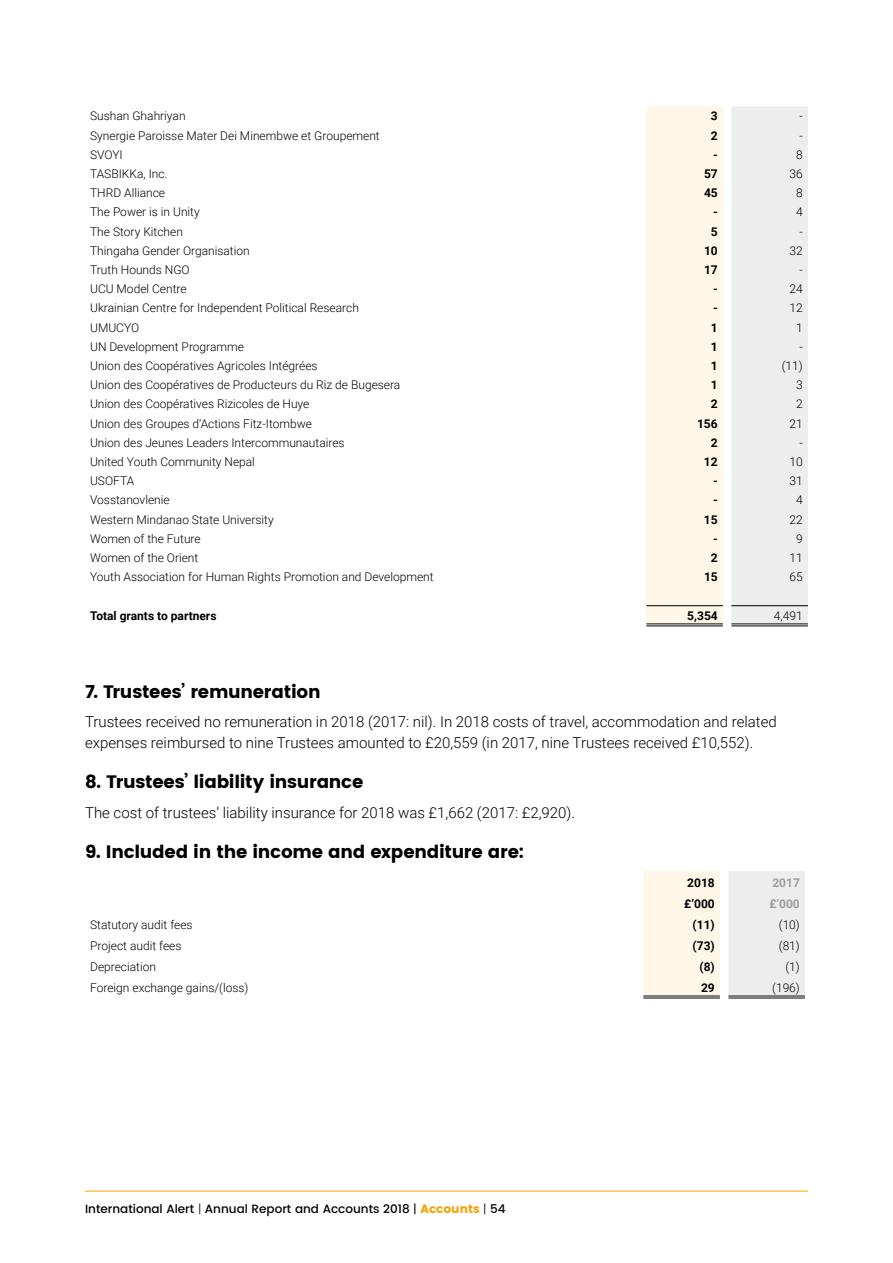
<style>
.page{position:relative;width:893px;height:1263px;background:#fff}
.page>*{position:absolute;margin:0;border:0;box-sizing:border-box;transform-origin:0 0}
.t1{font:18px "Poppins";letter-spacing:-.015em;color:#000}
.t2{font:300 15px/21px "Roboto";color:#000}
.t3{font:300 12px "Roboto";color:#000}
.t4{font:700 12px "Roboto";color:#000}
.t5{font:500 12px "Poppins";color:#000}
.t6{font:700 12px "Roboto";color:#9d9d9c}
.s1{font-weight:300}
.s2{font-weight:400}
.s3{font-weight:400;color:#f5a100}
</style>
<div class="page">
<hr style="left:85px;top:1191px;width:723px;height:1px;background:#f5a100">
<div style="left:643px;top:871px;width:77px;height:124px;background:#fef6e6"></div>
<div style="left:728px;top:871px;width:77px;height:124px;background:#ededed"></div>
<hr style="left:643px;top:995px;width:77px;height:1px;background:#000">
<hr style="left:643px;top:997px;width:77px;height:1px;background:#000">
<hr style="left:728px;top:995px;width:77px;height:1px;background:#000">
<hr style="left:728px;top:997px;width:77px;height:1px;background:#000">
<div style="left:646px;top:106px;width:77px;height:517px;background:#fef6e6"></div>
<div style="left:731px;top:106px;width:77px;height:517px;background:#ededed"></div>
<hr style="left:646px;top:605px;width:77px;height:1px;background:#000">
<hr style="left:731px;top:605px;width:77px;height:1px;background:#000">
<hr style="left:646px;top:623px;width:77px;height:1px;background:#000">
<hr style="left:646px;top:625px;width:77px;height:1px;background:#000">
<hr style="left:731px;top:623px;width:77px;height:1px;background:#000">
<hr style="left:731px;top:625px;width:77px;height:1px;background:#000">
<p class="t3" style="left:90px;top:108px;width:97px">Sushan Ghahriyan</p>
<p class="t4" style="left:711px;top:108px;width:8px">3</p>
<p class="t3" style="left:799px;top:108px;width:5px">-</p>
<p class="t3" style="left:90px;top:127px;width:291px">Synergie Paroisse Mater Dei Minembwe et Groupement</p>
<p class="t4" style="left:711px;top:127px;width:8px">2</p>
<p class="t3" style="left:799px;top:127px;width:5px">-</p>
<p class="t3" style="left:90px;top:146px;width:34px">SVOYI</p>
<p class="t4" style="left:713px;top:146px;width:6px">-</p>
<p class="t3" style="left:796px;top:146px;width:8px">8</p>
<p class="t3" style="left:90px;top:165px;width:79px">TASBIKKa, Inc.</p>
<p class="t4" style="left:704px;top:165px;width:15px">57</p>
<p class="t3" style="left:789px;top:165px;width:15px">36</p>
<p class="t3" style="left:90px;top:185px;width:77px">THRD Alliance</p>
<p class="t4" style="left:704px;top:185px;width:15px">45</p>
<p class="t3" style="left:796px;top:185px;width:8px">8</p>
<p class="t3" style="left:90px;top:204px;width:111px">The Power is in Unity</p>
<p class="t4" style="left:713px;top:204px;width:6px">-</p>
<p class="t3" style="left:796px;top:204px;width:8px">4</p>
<p class="t3" style="left:90px;top:223px;width:94px">The Story Kitchen</p>
<p class="t4" style="left:711px;top:223px;width:8px">5</p>
<p class="t3" style="left:799px;top:223px;width:5px">-</p>
<p class="t3" style="left:90px;top:242px;width:161px">Thingaha Gender Organisation</p>
<p class="t4" style="left:704px;top:242px;width:15px">10</p>
<p class="t3" style="left:789px;top:242px;width:15px">32</p>
<p class="t3" style="left:90px;top:261px;width:101px">Truth Hounds NGO</p>
<p class="t4" style="left:704px;top:261px;width:15px">17</p>
<p class="t3" style="left:799px;top:261px;width:5px">-</p>
<p class="t3" style="left:90px;top:281px;width:98px">UCU Model Centre</p>
<p class="t4" style="left:713px;top:281px;width:6px">-</p>
<p class="t3" style="left:789px;top:281px;width:15px">24</p>
<p class="t3" style="left:90px;top:300px;width:270px">Ukrainian Centre for Independent Political Research</p>
<p class="t4" style="left:713px;top:300px;width:6px">-</p>
<p class="t3" style="left:789px;top:300px;width:15px">12</p>
<p class="t3" style="left:90px;top:319px;width:51px">UMUCYO</p>
<p class="t4" style="left:711px;top:319px;width:8px">1</p>
<p class="t3" style="left:796px;top:319px;width:8px">1</p>
<p class="t3" style="left:90px;top:338px;width:155px">UN Development Programme</p>
<p class="t4" style="left:711px;top:338px;width:8px">1</p>
<p class="t3" style="left:799px;top:338px;width:5px">-</p>
<p class="t3" style="left:90px;top:357px;width:229px">Union des Coopératives Agricoles Intégrées</p>
<p class="t4" style="left:711px;top:357px;width:8px">1</p>
<p class="t3" style="left:782px;top:357px;width:23px">(11)</p>
<p class="t3" style="left:90px;top:377px;width:312px">Union des Coopératives de Producteurs du Riz de Bugesera</p>
<p class="t4" style="left:711px;top:377px;width:8px">1</p>
<p class="t3" style="left:796px;top:377px;width:8px">3</p>
<p class="t3" style="left:90px;top:396px;width:221px">Union des Coopératives Rizicoles de Huye</p>
<p class="t4" style="left:711px;top:396px;width:8px">2</p>
<p class="t3" style="left:796px;top:396px;width:8px">2</p>
<p class="t3" style="left:90px;top:415px;width:223px">Union des Groupes d’Actions Fitz-Itombwe</p>
<p class="t4" style="left:697px;top:415px;width:22px">156</p>
<p class="t3" style="left:789px;top:415px;width:15px">21</p>
<p class="t3" style="left:90px;top:434px;width:256px">Union des Jeunes Leaders Intercommunautaires</p>
<p class="t4" style="left:711px;top:434px;width:8px">2</p>
<p class="t3" style="left:799px;top:434px;width:5px">-</p>
<p class="t3" style="left:90px;top:453px;width:166px">United Youth Community Nepal</p>
<p class="t4" style="left:704px;top:453px;width:15px">12</p>
<p class="t3" style="left:789px;top:453px;width:15px">10</p>
<p class="t3" style="left:90px;top:473px;width:46px">USOFTA</p>
<p class="t4" style="left:713px;top:473px;width:6px">-</p>
<p class="t3" style="left:789px;top:473px;width:15px">31</p>
<p class="t3" style="left:90px;top:492px;width:81px">Vosstanovlenie</p>
<p class="t4" style="left:713px;top:492px;width:6px">-</p>
<p class="t3" style="left:796px;top:492px;width:8px">4</p>
<p class="t3" style="left:90px;top:511px;width:185px">Western Mindanao State University</p>
<p class="t4" style="left:704px;top:511px;width:15px">15</p>
<p class="t3" style="left:789px;top:511px;width:15px">22</p>
<p class="t3" style="left:90px;top:530px;width:112px">Women of the Future</p>
<p class="t4" style="left:713px;top:530px;width:6px">-</p>
<p class="t3" style="left:796px;top:530px;width:8px">9</p>
<p class="t3" style="left:90px;top:549px;width:110px">Women of the Orient</p>
<p class="t4" style="left:711px;top:549px;width:8px">2</p>
<p class="t3" style="left:789px;top:549px;width:15px">11</p>
<p class="t3" style="left:90px;top:569px;width:345px">Youth Association for Human Rights Promotion and Development</p>
<p class="t4" style="left:704px;top:569px;width:15px">15</p>
<p class="t3" style="left:789px;top:569px;width:15px">65</p>
<p class="t4" style="left:90px;top:607px;width:128px">Total grants to partners</p>
<p class="t4" style="left:687px;top:607px;width:32px">5,354</p>
<p class="t3" style="left:774px;top:607px;width:30px">4,491</p>
<h1 class="t1" style="left:85px;top:681px;width:237px">7. Trustees’ remuneration</h1>
<p class="t2" style="left:85px;top:711px;width:693px">Trustees received no remuneration in 2018 (2017: nil). In 2018 costs of travel, accommodation and related expenses reimbursed to nine Trustees amounted to £20,559 (in 2017, nine Trustees received £10,552).</p>
<h1 class="t1" style="left:85px;top:771px;width:280px">8. Trustees’ liability insurance</h1>
<p class="t2" style="left:85px;top:801px;width:491px">The cost of trustees’ liability insurance for 2018 was £1,662 (2017: £2,920).</p>
<h1 class="t1" style="left:85px;top:841px;width:441px">9. Included in the income and expenditure are:</h1>
<p class="t4" style="left:687px;top:874px;width:29px">2018</p>
<p class="t6" style="left:772px;top:874px;width:29px">2017</p>
<p class="t4" style="left:684px;top:895px;width:32px">£’000</p>
<p class="t6" style="left:769px;top:895px;width:32px">£’000</p>
<p class="t3" style="left:90px;top:916px;width:104px">Statutory audit fees</p>
<p class="t4" style="left:693px;top:916px;width:24px">(11)</p>
<p class="t3" style="left:779px;top:916px;width:23px">(10)</p>
<p class="t3" style="left:90px;top:937px;width:93px">Project audit fees</p>
<p class="t4" style="left:693px;top:937px;width:24px">(73)</p>
<p class="t3" style="left:779px;top:937px;width:23px">(81)</p>
<p class="t3" style="left:90px;top:958px;width:67px">Depreciation</p>
<p class="t4" style="left:699px;top:958px;width:17px">(8)</p>
<p class="t3" style="left:785px;top:958px;width:16px">(1)</p>
<p class="t3" style="left:90px;top:979px;width:160px">Foreign exchange gains/(loss)</p>
<p class="t4" style="left:701px;top:979px;width:15px">29</p>
<p class="t3" style="left:772px;top:979px;width:29px">(196)</p>
<p class="t5" style="left:85px;top:1199px;width:422px">International Alert <span class="s1">|</span> Annual Report and Accounts 2018 <span class="s2">|</span> <span class="s3">Accounts</span> <span class="s1">|</span> 54</p>
</div>
